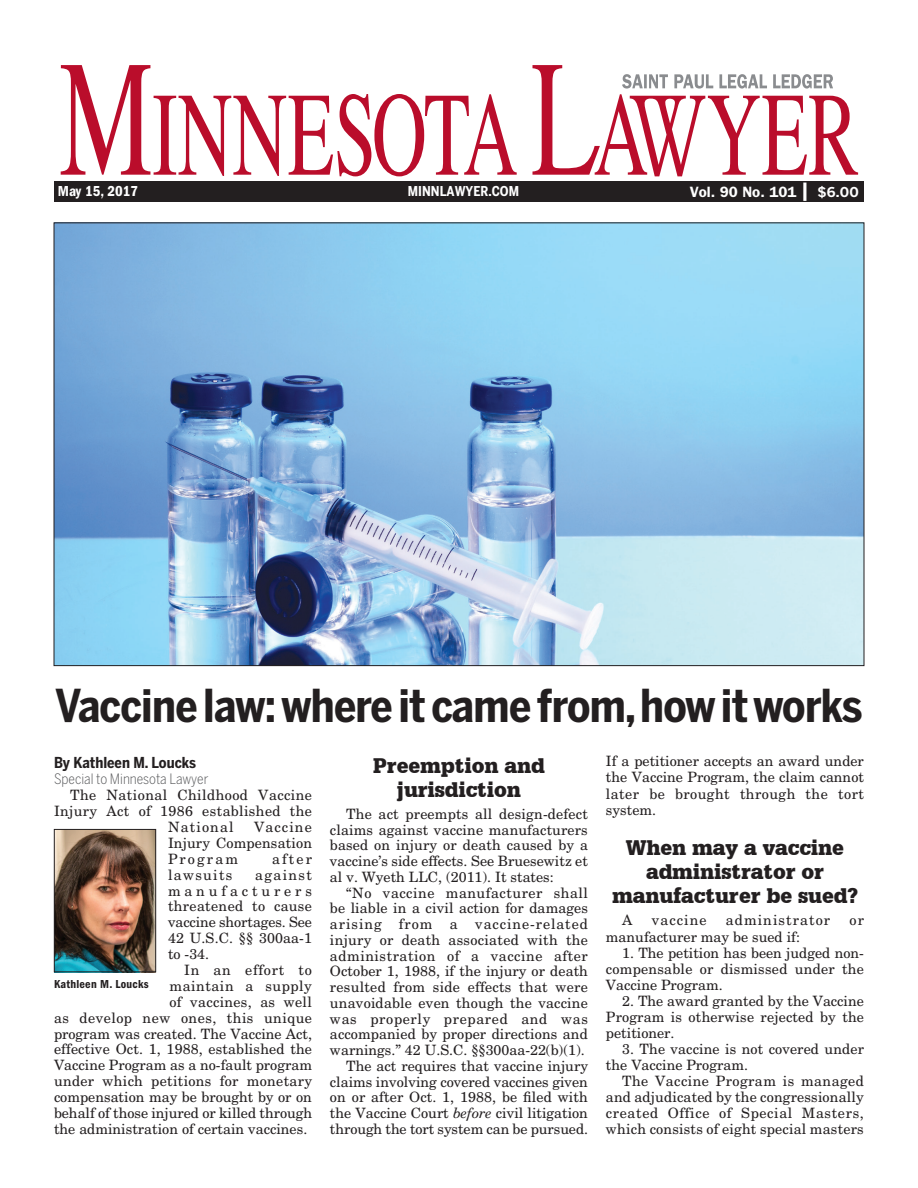
<style>
.page{position:relative;width:918px;height:1188px;background:#fff}
.page>*{position:absolute;margin:0;border:0;box-sizing:border-box;transform-origin:0 0}
.t1{font:700 45px "Benton Sans Cond";letter-spacing:-.015em;color:#231f20}
.t2{font:900 22.5px/24.3px "Serifa BT";letter-spacing:-.01em;color:#231f20;text-align:center;scale:.95 1}
.t3{font:600 15px "ITC Franklin Gothic Std";color:#fff}
.t4{font:700 15px "Benton Sans Cond";color:#231f20}
.t5{font:15px "ITC Franklin Gothic Std Dm Cd";color:#fff}
.t6{font:14.25px/15.8px "New Century Schlbk LT Std";letter-spacing:.01em;color:#231f20;text-align:justify}
.t7{font:14.25px "New Century Schlbk LT Std";letter-spacing:.03em;color:#231f20}
.t8{font:300 14.25px "Benton Sans Cond";color:#57585a}
.t9{font:14.25px "New Century Schlbk LT Std";letter-spacing:.075em;color:#231f20}
.t10{font:14.25px "New Century Schlbk LT Std";letter-spacing:.04em;color:#231f20}
.t11{font:14.25px "New Century Schlbk LT Std";letter-spacing:.05em;color:#231f20}
.t12{font:14.25px "New Century Schlbk LT Std";letter-spacing:.08em;color:#231f20}
.t13{font:14.25px "New Century Schlbk LT Std";letter-spacing:.09em;color:#231f20}
.t14{font:700 13.5px "Benton Sans Cond";color:#fff}
.t15{font:12px "ITC Franklin Gothic Std Dm Cd";letter-spacing:.02em;color:#231f20}
.s1{font-family:"Benton Sans";font-weight:700;font-size:19.5px}
.s2{font-family:"Benton Sans";font-weight:700;font-size:13.5px}
.s3{font-style:italic}
</style>
<div class="page">
<svg style="left:61px;top:65px;width:456px;height:111px"></svg>
<svg style="left:532px;top:65px;width:326px;height:111px"></svg>
<div style="left:54px;top:181px;width:810px;height:20px;background:#231f20"></div>
<img style="left:56px;top:831px;width:98px;height:139px">
<div style="left:54px;top:829px;width:102px;height:143px;border:1px solid #231f20"></div>
<img style="left:56px;top:224px;width:806px;height:440px">
<p class="t5" style="left:58px;top:182px;width:82px">May 15, 2017</p>
<p class="t14" style="left:408px;top:183px;width:113px">MINNLAWYER.COM</p>
<p class="t3" style="left:690px;top:183px;width:171px">Vol. 90 No. 101 <span class="s1">|</span> <span class="s2">$6.00</span></p>
<h1 class="t1" style="left:55px;top:679px;width:809px">Vaccine law: where it came from, how it works</h1>
<p class="t4" style="left:54px;top:753px;width:144px">By Kathleen M. Loucks</p>
<p class="t8" style="left:54px;top:771px;width:156px">Special to Minnesota Lawyer</p>
<p class="t7" style="left:70px;top:787px;width:243px">The National Childhood Vaccine</p>
<p class="t6" style="left:54px;top:803px;width:260px">Injury Act of 1986 established the</p>
<p class="t12" style="left:168px;top:818px;width:67px">National</p>
<p class="t6" style="left:606px;top:753px;width:260px">If a petitioner accepts an award under the Vaccine Program, the claim cannot later be brought through the tort system.</p>
<h2 class="t2" style="left:612px;top:835px;width:260px">When may a vaccine administrator or manufacturer be sued?</h2>
<p class="t6" style="left:622px;top:913px;width:12px">A</p>
<p class="t9" style="left:652px;top:912px;width:56px">vaccine</p>
<p class="t9" style="left:726px;top:912px;width:106px">administrator</p>
<p class="t6" style="left:850px;top:913px;width:16px">or</p>
<p class="t6" style="left:606px;top:929px;width:195px">manufacturer may be sued if:</p>
<p class="t6" style="left:606px;top:944px;width:259px;text-indent:16px">1. The petition has been judged non&shy;compensable or dismissed under the Vaccine Program.</p>
<p class="t6" style="left:606px;top:993px;width:260px;text-indent:16px">2. The award granted by the Vaccine Program is otherwise rejected by the petitioner.</p>
<p class="t6" style="left:606px;top:1041px;width:260px;text-indent:16px">3. The vaccine is not covered under the Vaccine Program.</p>
<p class="t6" style="left:606px;top:1073px;width:259px;text-indent:16px">The Vaccine Program is managed and adjudicated by the congressionally created Office of Special Masters, which consists of eight special masters</p>
<h2 class="t2" style="left:373px;top:753px;width:182px">Preemption and jurisdiction</h2>
<p class="t6" style="left:330px;top:806px;width:260px;text-indent:16px">The act preempts all design-defect claims against vaccine manufacturers based on injury or death caused by a vaccine’s side effects. See Bruesewitz et al v. Wyeth LLC, (2011). It states:</p>
<p class="t6" style="left:330px;top:885px;width:260px;text-align:right">“No vaccine manufacturer shall be liable in a civil action for damages arising from a vaccine-related injury or death associated with the administration of a vaccine after October 1, 1988, if the injury or death resulted from side effects that were unavoidable even though the vaccine was properly prepared and was accompanied by proper directions and warnings.” 42 U.S.C. §§300aa-22(b)(1).<br>The act requires that vaccine injury claims involving covered vaccines given on or after Oct. 1, 1988, be filed with the Vaccine Court <span class="s3">before</span> civil litigation through the tort system can be pursued.</p>
<p class="t6" style="left:168px;top:819px;width:146px;text-indent:86px">Vaccine Injury Compensation Program</p>
<p class="t6" style="left:272px;top:851px;width:41px">after</p>
<p class="t13" style="left:168px;top:866px;width:66px">lawsuits</p>
<p class="t6" style="left:168px;top:867px;width:146px;text-indent:87px">against manufacturers threatened to cause vaccine shortages. See 42 U.S.C. §§ 300aa-1 to -34.</p>
<p class="t11" style="left:184px;top:961px;width:129px">In an effort to</p>
<p class="t10" style="left:169px;top:977px;width:144px">maintain a supply</p>
<p class="t6" style="left:169px;top:994px;width:144px">of vaccines, as well</p>
<p class="t7" style="left:54px;top:1009px;width:260px">as develop new ones, this unique</p>
<p class="t6" style="left:54px;top:1026px;width:259px">program was created. The Vaccine Act,</p>
<p class="t6" style="left:54px;top:1042px;width:260px">effective Oct. 1, 1988, established the</p>
<p class="t6" style="left:54px;top:1057px;width:260px">Vaccine Program as a no-fault program</p>
<p class="t6" style="left:54px;top:1073px;width:260px">under which petitions for monetary</p>
<p class="t6" style="left:54px;top:1089px;width:260px">compensation may be brought by or on</p>
<p class="t6" style="left:54px;top:1105px;width:260px">behalf of those injured or killed through</p>
<p class="t6" style="left:54px;top:1121px;width:255px">the administration of certain vaccines.</p>
<p class="t15" style="left:54px;top:977px;width:96px">Kathleen M. Loucks</p>
</div>
